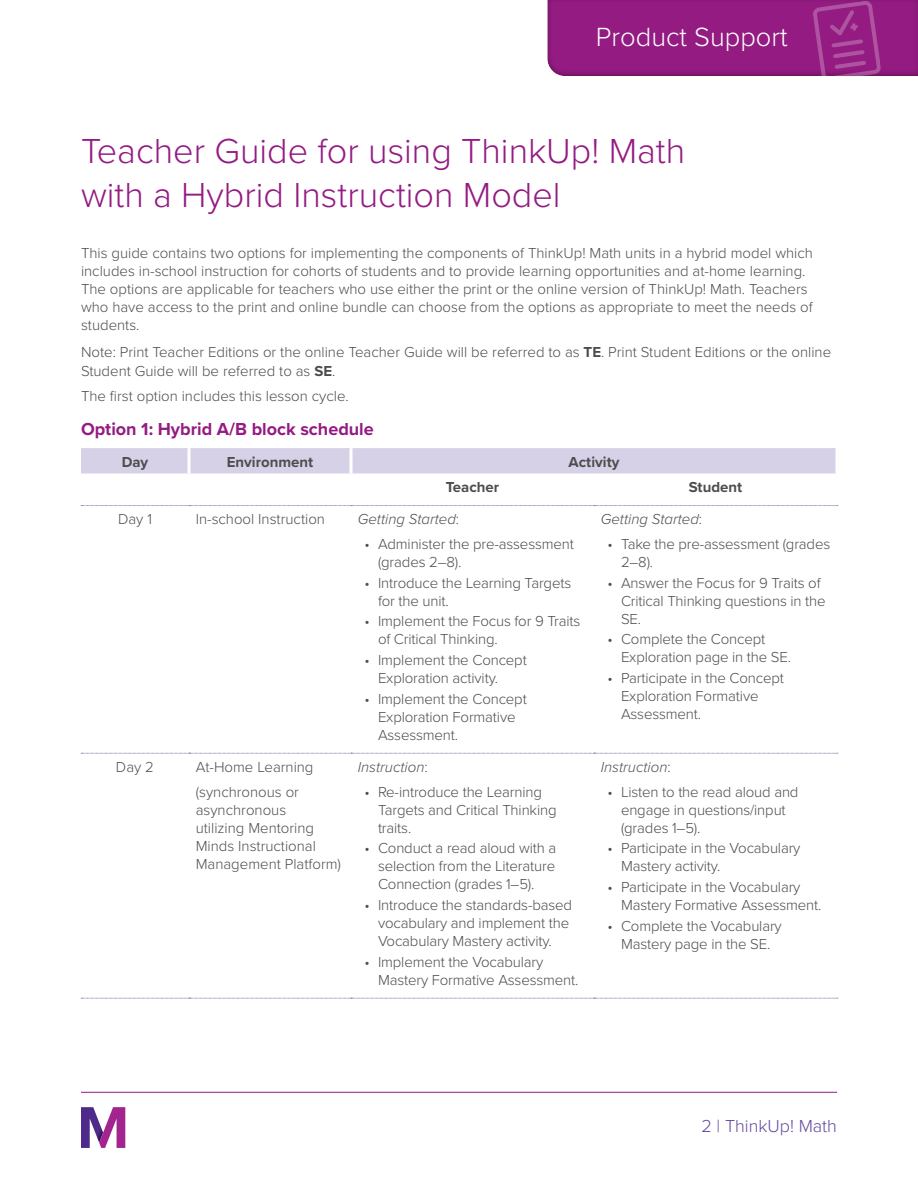
<style>
.page{position:relative;width:918px;height:1188px;background:#fff}
.page>*{position:absolute;margin:0;border:0;box-sizing:border-box;transform-origin:0 0}
.Heading_1{font:300 36px/43.2px "Proxima Nova";color:#941b82}
.t1{font:300 27.3px "Proxima Nova";color:#fff}
.Cluster_heading{font:700 18px "Proxima Nova";color:#941b82}
.t2{font:300 18px "Proxima Nova";color:#66489d}
.Table_Normal{font:300 15px/18px "Proxima Nova";letter-spacing:-.01em;color:#4d4d4f}
.t3{font:italic 300 15px "Proxima Nova";color:#4d4d4f}
.Table_Head{font:700 15px "Proxima Nova";color:#4d4d4f}
.s1{font-weight:700}
.s2{font-style:normal}
</style>
<div class="page">
<div style="left:547px;top:0;width:371px;height:78px;background:#f9f9f9"></div>
<svg style="left:547px;top:0;width:371px;height:76px;background:#952083"></svg>
<div style="left:81px;top:448px;width:755px;height:25px;background:#d6d1e7"></div>
<hr style="left:188px;top:448px;width:2px;height:25px;background:#fff">
<hr style="left:350px;top:448px;width:2px;height:25px;background:#fff">
<svg style="left:81px;top:998px;width:757px;height:1px"></svg>
<svg style="left:81px;top:753px;width:757px;height:1px"></svg>
<svg style="left:81px;top:505px;width:757px;height:1px"></svg>
<hr style="left:81px;top:1092px;width:756px;height:1px;background:#941b82">
<svg style="left:81px;top:1107px;width:44px;height:41px"></svg>
<h2 class="t1" style="left:596px;top:17px;width:193px">Product Support</h2>
<p class="Heading_1" style="left:81px;top:128px;width:606px">Teacher Guide for using ThinkUp! Math with a Hybrid Instruction Model</p>
<p class="Table_Normal" style="left:81px;top:244px;width:733px">This guide contains two options for implementing the components of ThinkUp! Math units in a hybrid model which includes in-school instruction for cohorts of students and to provide learning opportunities and at-home learning.<br>The options are applicable for teachers who use either the print or the online version of ThinkUp! Math. Teachers who have access to the print and online bundle can choose from the options as appropriate to meet the needs of students.</p>
<p class="Table_Normal" style="left:81px;top:341px;width:752px;line-height:19.5px">Note: Print Teacher Editions or the online Teacher Guide will be referred to as <span class="s1">TE</span>. Print Student Editions or the online<br>Student Guide will be referred to as <span class="s1">SE</span>.</p>
<p class="Table_Normal" style="left:81px;top:386px;width:269px">The first option includes this lesson cycle.</p>
<p class="Cluster_heading" style="left:81px;top:415px;width:294px">Option 1: Hybrid A/B block schedule</p>
<p class="Table_Head" style="left:122px;top:451px;width:28px">Day</p>
<p class="Table_Head" style="left:227px;top:451px;width:88px">Environment</p>
<p class="Table_Head" style="left:569px;top:451px;width:52px">Activity</p>
<p class="Table_Head" style="left:446px;top:476px;width:55px">Teacher</p>
<p class="Table_Head" style="left:689px;top:476px;width:55px">Student</p>
<p class="Table_Normal" style="left:118px;top:509px;width:35px">Day 1</p>
<p class="Table_Normal" style="left:196px;top:509px;width:131px">In-school Instruction</p>
<p class="t3" style="left:358px;top:508px;width:103px">Getting Started<span class="s2">:</span></p>
<p class="Table_Normal" style="left:378px;top:534px;width:197px;text-indent:-14px">• Administer the pre-assessment (grades 2–8).</p>
<p class="Table_Normal" style="left:378px;top:573px;width:195px;text-indent:-14px">• Introduce the Learning Targets for the unit.</p>
<p class="Table_Normal" style="left:378px;top:611px;width:204px;text-indent:-14px">• Implement the Focus for 9 Traits of Critical Thinking.</p>
<p class="Table_Normal" style="left:378px;top:650px;width:150px;text-indent:-14px">• Implement the Concept<br>Exploration activity.</p>
<p class="Table_Normal" style="left:378px;top:689px;width:150px;text-indent:-14px">• Implement the Concept<br>Exploration Formative<br>Assessment.</p>
<p class="t3" style="left:601px;top:508px;width:103px">Getting Started<span class="s2">:</span></p>
<p class="Table_Normal" style="left:621px;top:534px;width:211px;text-indent:-14px">• Take the pre-assessment (grades<br>2–8).</p>
<p class="Table_Normal" style="left:621px;top:573px;width:206px;text-indent:-14px">• Answer the Focus for 9 Traits of<br>Critical Thinking questions in the<br>SE.</p>
<p class="Table_Normal" style="left:621px;top:629px;width:172px;text-indent:-14px">• Complete the Concept<br>Exploration page in the SE.</p>
<p class="Table_Normal" style="left:621px;top:668px;width:165px;text-indent:-14px">• Participate in the Concept<br>Exploration Formative<br>Assessment.</p>
<p class="Table_Normal" style="left:116px;top:757px;width:40px">Day 2</p>
<p class="Table_Normal" style="left:196px;top:757px;width:119px">At-Home Learning</p>
<p class="Table_Normal" style="left:196px;top:782px;width:147px">(synchronous or asynchronous<br>utilizing Mentoring<br>Minds Instructional<br>Management Platform)</p>
<p class="t3" style="left:358px;top:756px;width:72px">Instruction<span class="s2">:</span></p>
<p class="Table_Normal" style="left:378px;top:782px;width:180px;text-indent:-14px">• Re-introduce the Learning<br>Targets and Critical Thinking traits.</p>
<p class="Table_Normal" style="left:378px;top:838px;width:180px;text-align:justify;text-indent:-14px">• Conduct a read aloud with a selection from the Literature Connection (grades 1–5).</p>
<p class="Table_Normal" style="left:378px;top:895px;width:196px;text-indent:-14px">• Introduce the standards-based vocabulary and implement the<br>Vocabulary Mastery activity.</p>
<p class="Table_Normal" style="left:378px;top:952px;width:202px;text-indent:-14px">• Implement the Vocabulary<br>Mastery Formative Assessment.</p>
<p class="t3" style="left:601px;top:756px;width:72px">Instruction<span class="s2">:</span></p>
<p class="Table_Normal" style="left:621px;top:782px;width:179px;text-indent:-14px">• Listen to the read aloud and engage in questions/input (grades 1–5).</p>
<p class="Table_Normal" style="left:621px;top:838px;width:181px;text-indent:-14px">• Participate in the Vocabulary<br>Mastery activity.</p>
<p class="Table_Normal" style="left:621px;top:877px;width:202px;text-indent:-14px">• Participate in the Vocabulary<br>Mastery Formative Assessment.</p>
<p class="Table_Normal" style="left:608px;top:916px;width:176px;text-align:center">• Complete the Vocabulary<br>Mastery page in the SE.</p>
<p class="t2" style="left:701px;top:1112px;width:137px">2 | ThinkUp! Math</p>
</div>
